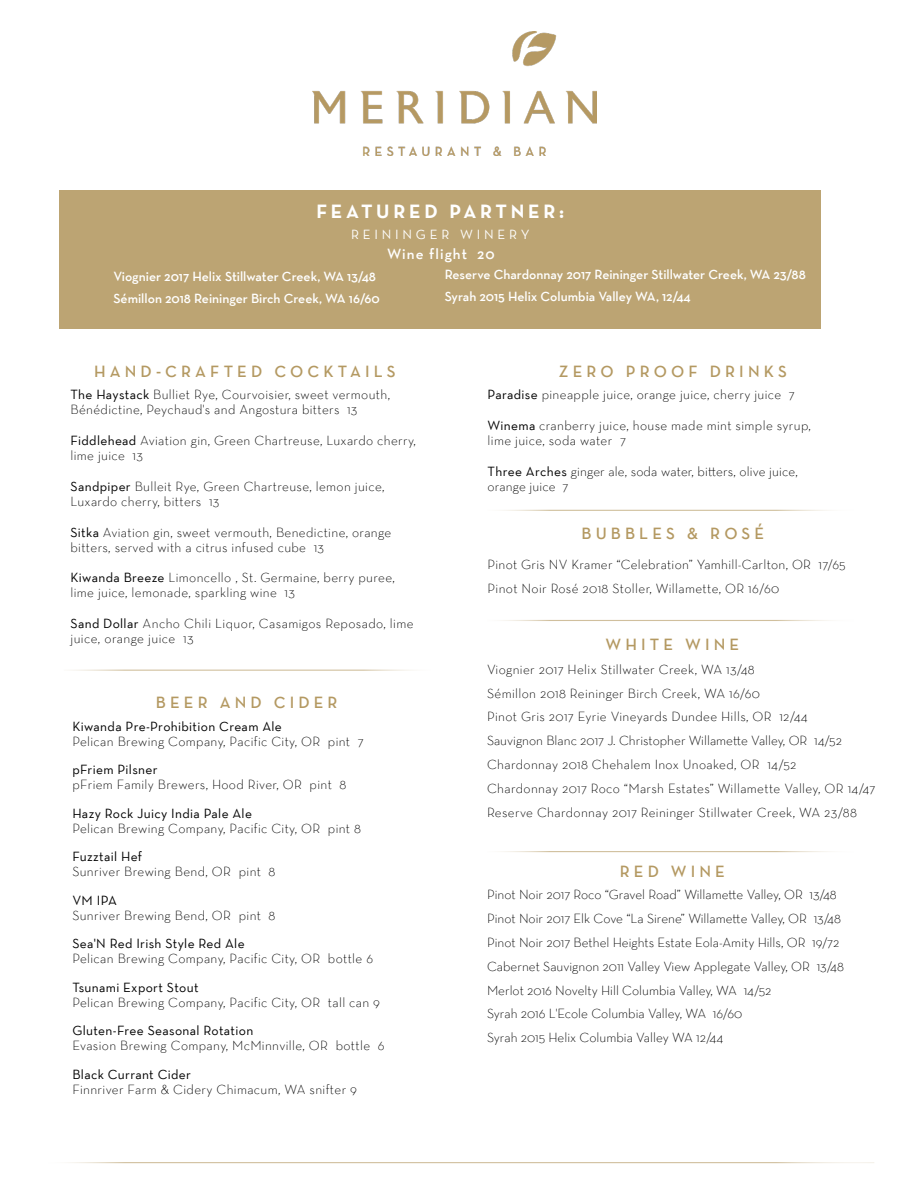
<style>
.page{position:relative;width:918px;height:1188px;background:#fff}
.page>*{position:absolute;margin:0;border:0;box-sizing:border-box;transform-origin:0 0}
.t1{font:700 19.5px "Neutraface Text TT";letter-spacing:.19em;color:#fff}
.t2{font:600 16.5px "Neutraface Text TT";letter-spacing:.25em;color:#b49962}
.t3{font:600 15px "Neutraface Text TT";letter-spacing:.07em;color:#fff}
.t4{font:300 13.5px/15px "Neutraface Text TT";letter-spacing:.025em;color:#000}
.t5{font:300 13.5px "Neutraface Text TT";color:#000}
.t6{font:600 13.5px/21.9px "Neutraface Text TT";color:#fff}
.t7{font:13.5px "Neutraface Text TT";letter-spacing:.28em;color:#fff}
.s1{font-weight:400}
</style>
<div class="page">
<hr style="left:21px;top:1162px;width:853px;height:1px;background:#b49962">
<hr style="left:487px;top:851px;width:366px;height:1px;background:#b49962">
<hr style="left:488px;top:510px;width:366px;height:1px;background:#b49962">
<hr style="left:487px;top:620px;width:366px;height:1px;background:#b49962">
<hr style="left:64px;top:670px;width:366px;height:1px;background:#b49962">
<div style="left:364px;top:363px;width:185px;height:747px;background:#fff"></div>
<div style="left:777px;top:0;width:141px;height:1188px;background:#fff"></div>
<div style="left:0;top:31px;width:124px;height:1157px;background:#fff"></div>
<div style="left:59px;top:190px;width:762px;height:139px;background:#bca473"></div>
<img style="left:313px;top:31px;width:284px;height:125px">
<p class="t1" style="left:316px;top:199px;width:249px">FEATURED PARTNER:</p>
<p class="t7" style="left:351px;top:226px;width:180px">REININGER WINERY</p>
<p class="t6" style="left:113px;top:266px;width:264px">Viognier 2017 Helix Stillwater Creek, WA 13/48</p>
<p class="t6" style="left:113px;top:288px;width:268px">Sémillon 2018 Reininger Birch Creek, WA 16/60</p>
<p class="t3" style="left:387px;top:244px;width:109px">Wine flight 20</p>
<p class="t6" style="left:445px;top:264px;width:363px">Reserve Chardonnay 2017 Reininger Stillwater Creek, WA 23/88<br>Syrah 2015 Helix Columbia Valley WA, 12/44</p>
<p class="t2" style="left:94px;top:361px;width:303px">HAND-CRAFTED COCKTAILS</p>
<p class="t4" style="left:70px;top:386px;width:321px"><span class="s1">The Haystack</span> Bulliet Rye, Courvoisier, sweet vermouth,<br>Bénédictine, Peychaud's and Angostura bitters 13</p>
<p class="t4" style="left:70px;top:432px;width:347px"><span class="s1">Fiddlehead</span> Aviation gin, Green Chartreuse, Luxardo cherry, lime juice 13</p>
<p class="t4" style="left:70px;top:478px;width:315px"><span class="s1">Sandpiper</span> Bulleit Rye, Green Chartreuse, lemon juice,<br>Luxardo cherry, bitters 13</p>
<p class="t4" style="left:70px;top:524px;width:322px"><span class="s1">Sitka</span> Aviation gin, sweet vermouth, Benedictine, orange bitters, served with a citrus infused cube 13</p>
<p class="t4" style="left:70px;top:570px;width:326px"><span class="s1">Kiwanda Breeze</span> Limoncello , St. Germaine, berry puree, lime juice, lemonade, sparkling wine 13</p>
<p class="t4" style="left:70px;top:616px;width:345px"><span class="s1">Sand Dollar</span> Ancho Chili Liquor, Casamigos Reposado, lime juice, orange juice 13</p>
<p class="t2" style="left:156px;top:692px;width:183px">BEER AND CIDER</p>
<p class="t4" style="left:72px;top:718px;width:293px"><span class="s1">Kiwanda Pre-Prohibition Cream Ale<br></span>Pelican Brewing Company, Pacific City, OR pint 7</p>
<p class="t4" style="left:72px;top:762px;width:276px"><span class="s1">pFriem Pilsner<br></span>pFriem Family Brewers, Hood River, OR pint 8</p>
<p class="t4" style="left:72px;top:805px;width:290px"><span class="s1">Hazy Rock Juicy India Pale Ale<br></span>Pelican Brewing Company, Pacific City, OR pint 8</p>
<p class="t4" style="left:72px;top:849px;width:205px"><span class="s1">Fuzztail Hef<br></span>Sunriver Brewing Bend, OR pint 8</p>
<p class="t4" style="left:72px;top:892px;width:205px"><span class="s1">VM IPA<br></span>Sunriver Brewing Bend, OR pint 8</p>
<p class="t4" style="left:72px;top:936px;width:302px"><span class="s1">Sea'N Red Irish Style Red Ale<br></span>Pelican Brewing Company, Pacific City, OR bottle 6</p>
<p class="t4" style="left:72px;top:979px;width:309px"><span class="s1">Tsunami Export Stout<br></span>Pelican Brewing Company, Pacific City, OR tall can 9</p>
<p class="t4" style="left:72px;top:1023px;width:314px"><span class="s1">Gluten-Free Seasonal Rotation<br></span>Evasion Brewing Company, McMinnville, OR bottle 6</p>
<p class="t4" style="left:72px;top:1066px;width:286px"><span class="s1">Black Currant Cider<br></span>Finnriver Farm &amp; Cidery Chimacum, WA snifter 9</p>
<p class="t2" style="left:559px;top:361px;width:230px">ZERO PROOF DRINKS</p>
<p class="t4" style="left:488px;top:387px;width:309px"><span class="s1">Paradise</span> pineapple juice, orange juice, cherry juice 7</p>
<p class="t4" style="left:488px;top:418px;width:325px"><span class="s1">Winema</span> cranberry juice, house made mint simple syrup, lime juice, soda water 7</p>
<p class="t4" style="left:488px;top:464px;width:312px"><span class="s1">Three Arches</span> ginger ale, soda water, bitters, olive juice, orange juice 7</p>
<p class="t2" style="left:582px;top:523px;width:184px">BUBBLES &amp; ROSÉ</p>
<p class="t4" style="left:488px;top:557px;width:360px">Pinot Gris NV Kramer “Celebration” Yamhill-Carlton, OR 17/65</p>
<p class="t4" style="left:488px;top:581px;width:293px">Pinot Noir Rosé 2018 Stoller, Willamette, OR 16/60</p>
<p class="t2" style="left:606px;top:634px;width:135px">WHITE WINE</p>
<p class="t4" style="left:487px;top:661px;width:269px">Viognier 2017 Helix Stillwater Creek, WA 13/48</p>
<p class="t4" style="left:487px;top:685px;width:275px">Sémillon 2018 Reininger Birch Creek, WA 16/60</p>
<p class="t4" style="left:487px;top:709px;width:322px">Pinot Gris 2017 Eyrie Vineyards Dundee Hills, OR 12/44</p>
<p class="t5" style="left:487px;top:732px;width:356px">Sauvignon Blanc 2017 J. Christopher Willamette Valley, OR 14/52</p>
<p class="t4" style="left:487px;top:757px;width:311px">Chardonnay 2018 Chehalem Inox Unoaked, OR 14/52</p>
<p class="t4" style="left:487px;top:781px;width:390px">Chardonnay 2017 Roco “Marsh Estates” Willamette Valley, OR 14/47</p>
<p class="t4" style="left:487px;top:805px;width:371px">Reserve Chardonnay 2017 Reininger Stillwater Creek, WA 23/88</p>
<p class="t2" style="left:620px;top:861px;width:107px">RED WINE</p>
<p class="t5" style="left:487px;top:886px;width:351px">Pinot Noir 2017 Roco “Gravel Road” Willamette Valley, OR 13/48</p>
<p class="t5" style="left:487px;top:910px;width:355px">Pinot Noir 2017 Elk Cove “La Sirene” Willamette Valley, OR 13/48</p>
<p class="t5" style="left:487px;top:934px;width:354px">Pinot Noir 2017 Bethel Heights Estate Eola-Amity Hills, OR 19/72</p>
<p class="t5" style="left:487px;top:958px;width:358px">Cabernet Sauvignon 2011 Valley View Applegate Valley, OR 13/48</p>
<p class="t5" style="left:487px;top:981px;width:286px">Merlot 2016 Novelty Hill Columbia Valley, WA 14/52</p>
<p class="t5" style="left:487px;top:1005px;width:257px">Syrah 2016 L'Ecole Columbia Valley, WA 16/60</p>
<p class="t5" style="left:487px;top:1029px;width:238px">Syrah 2015 Helix Columbia Valley WA 12/44</p>
</div>
